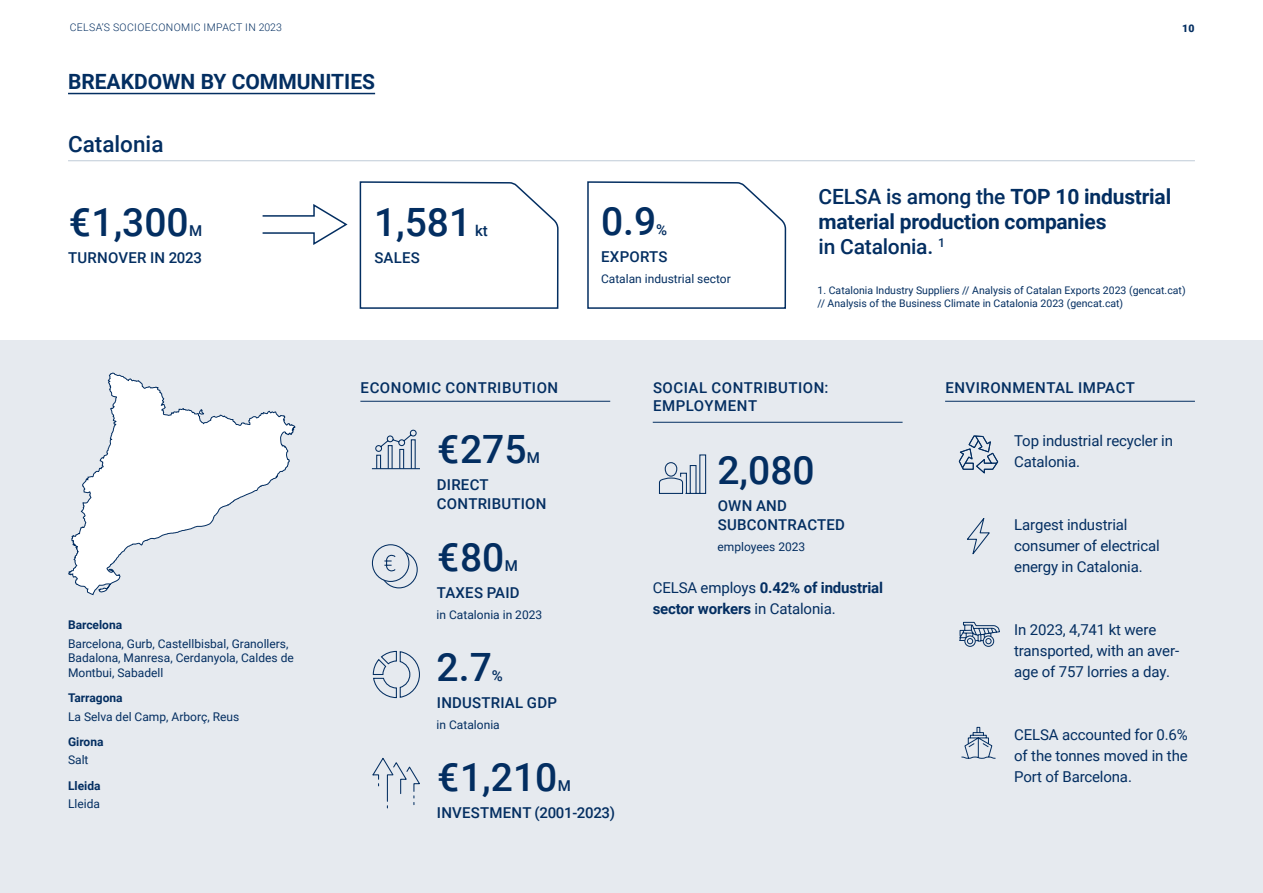
<style>
.page{position:relative;width:1263px;height:893px;background:#fff}
.page>*{position:absolute;margin:0;border:0;box-sizing:border-box;transform-origin:0 0}
.t1{font:500 39px "Roboto";color:#032e61}
.T3{font:500 22.5px "Roboto";color:#032e61}
.Paràgraf_destacat{font:700 21px/25.2px "Roboto";letter-spacing:-.01em;color:#032e61}
.T2{font:700 21px "Roboto";color:#032e61}
.text_corregut{font:15px/21px "Roboto";letter-spacing:-.01em;color:#032e61}
.T5{font:500 15px/19.5px "Roboto";letter-spacing:.015em;color:#032e61}
.T5-2{font:500 15px/18px "Roboto";letter-spacing:.035em;color:#032e61}
.text_corregut-2{font:700 15px/21px "Roboto";letter-spacing:-.01em;color:#032e61}
.text_corregut-3{font:12px/14.4px "Roboto";color:#032e61}
.t2{font:700 12px "Roboto";color:#032e61}
.Notes{font:10.5px/12.6px "Roboto";color:#032e61}
.t3{font:300 10.5px "Roboto";letter-spacing:.035em;color:#032e61}
.t4{font:900 10.5px "Roboto";color:#032e61}
.s1{font-weight:500}
.s2{font-weight:400}
</style>
<div class="page">
<div style="left:0;top:340px;width:1263px;height:553px;background:#e6eaef"></div>
<svg style="left:262px;top:204px;width:86px;height:41px"></svg>
<svg style="left:359px;top:181px;width:200px;height:128px"></svg>
<svg style="left:587px;top:181px;width:200px;height:128px"></svg>
<hr style="left:68px;top:93px;width:307px;height:1px;background:#032e61">
<svg style="left:68px;top:372px;width:228px;height:224px"></svg>
<hr style="left:360px;top:401px;width:250px;height:1px;background:#032e61">
<hr style="left:653px;top:422px;width:249px;height:1px;background:#032e61">
<hr style="left:945px;top:401px;width:250px;height:1px;background:#032e61">
<hr style="left:372px;top:468px;width:48px;height:1px;background:#032e61">
<div style="left:411px;top:439px;width:5px;height:30px;border:1px solid #032e61"></div>
<div style="left:399px;top:449px;width:5px;height:20px;border:1px solid #032e61"></div>
<div style="left:388px;top:445px;width:5px;height:24px;border:1px solid #032e61"></div>
<div style="left:376px;top:455px;width:5px;height:14px;border:1px solid #032e61"></div>
<svg style="left:375px;top:429px;width:42px;height:23px"></svg>
<svg style="left:372px;top:757px;width:48px;height:52px"></svg>
<svg style="left:372px;top:650px;width:48px;height:49px"></svg>
<div style="left:380px;top:551px;width:38px;height:37px;border:1px solid #032e61;border-radius:50%"></div>
<div style="left:372px;top:545px;width:37px;height:36px;background:#e6eaef;border-radius:50%"></div>
<div style="left:372px;top:544px;width:37px;height:38px;border:1px solid #032e61;border-radius:50%"></div>
<svg style="left:384px;top:555px;width:12px;height:17px"></svg>
<svg style="left:658px;top:454px;width:49px;height:40px"></svg>
<svg style="left:967px;top:518px;width:23px;height:37px"></svg>
<div style="left:983px;top:635px;width:11px;height:12px;border:1px solid #032e61;border-radius:50%"></div>
<div style="left:964px;top:635px;width:12px;height:12px;border:1px solid #032e61;border-radius:50%"></div>
<svg style="left:959px;top:621px;width:41px;height:23px"></svg>
<svg style="left:961px;top:726px;width:35px;height:33px"></svg>
<svg style="left:958px;top:435px;width:41px;height:39px"></svg>
<hr style="left:68px;top:160px;width:1127px;height:1px;background:#c0cbd7">
<p class="t3" style="left:70px;top:20px;width:214px">CELSA’S SOCIOECONOMIC IMPACT IN 2023</p>
<p class="t4" style="left:1182px;top:21px;width:14px">10</p>
<p class="T2" style="left:68px;top:67px;width:309px">BREAKDOWN BY COMMUNITIES</p>
<p class="T3" style="left:68px;top:128px;width:97px">Catalonia</p>
<p class="t1" style="left:69px;top:195px;width:122px">€1,300</p>
<p class="T5" style="left:189px;top:221px;width:15px">M</p>
<p class="T5" style="left:68px;top:248px;width:135px">TURNOVER IN 2023</p>
<p class="t1" style="left:374px;top:195px;width:99px">1,581</p>
<p class="T5" style="left:374px;top:248px;width:47px">SALES</p>
<p class="T5" style="left:475px;top:221px;width:14px">kt</p>
<p class="t1" style="left:601px;top:194px;width:57px">0.9</p>
<p class="T5" style="left:656px;top:219px;width:13px">%</p>
<p class="T5" style="left:601px;top:246px;width:68px">EXPORTS</p>
<p class="text_corregut-3" style="left:601px;top:271px;width:131px">Catalan industrial sector</p>
<p class="Paràgraf_destacat" style="left:819px;top:183px;width:354px"><span class="s1">CELSA is among the</span> TOP 10 industrial material production companies<br><span class="s1">in Catalonia.</span> <sup>1</sup></p>
<p class="Notes" style="left:817px;top:284px;width:370px">1. Catalonia Industry Suppliers // Analysis of Catalan Exports 2023 (gencat.cat) // Analysis of the Business Climate in Catalonia 2023 (gencat.cat)</p>
<p class="T5-2" style="left:361px;top:378px;width:199px">ECONOMIC CONTRIBUTION</p>
<p class="T5-2" style="left:653px;top:378px;width:177px">SOCIAL CONTRIBUTION:<br>EMPLOYMENT</p>
<p class="T5-2" style="left:945px;top:378px;width:191px">ENVIRONMENTAL IMPACT</p>
<p class="t2" style="left:68px;top:616px;width:56px">Barcelona</p>
<p class="text_corregut-3" style="left:68px;top:636px;width:227px">Barcelona, Gurb, Castellbisbal, Granollers,<br>Badalona, Manresa, Cerdanyola, Caldes de<br>Montbui, Sabadell</p>
<p class="t2" style="left:68px;top:689px;width:56px">Tarragona</p>
<p class="text_corregut-3" style="left:68px;top:709px;width:173px">La Selva del Camp, Arborç, Reus</p>
<p class="t2" style="left:68px;top:733px;width:37px">Girona</p>
<p class="text_corregut-3" style="left:68px;top:752px;width:22px">Salt</p>
<p class="t2" style="left:68px;top:777px;width:34px">Lleida</p>
<p class="text_corregut-3" style="left:68px;top:796px;width:33px">Lleida</p>
<p class="t1" style="left:437px;top:422px;width:91px">€275</p>
<p class="T5" style="left:527px;top:447px;width:15px">M</p>
<p class="T5" style="left:437px;top:474px;width:53px">DIRECT</p>
<p class="T5" style="left:437px;top:494px;width:111px">CONTRIBUTION</p>
<p class="t1" style="left:437px;top:530px;width:69px">€80</p>
<p class="T5" style="left:505px;top:555px;width:15px">M</p>
<p class="T5" style="left:437px;top:582px;width:84px">TAXES PAID</p>
<p class="text_corregut-3" style="left:437px;top:607px;width:107px">in Catalonia in 2023</p>
<p class="t1" style="left:437px;top:640px;width:57px">2.7</p>
<p class="T5" style="left:492px;top:665px;width:13px">%</p>
<p class="T5" style="left:437px;top:692px;width:122px">INDUSTRIAL GDP</p>
<p class="text_corregut-3" style="left:437px;top:717px;width:65px">in Catalonia</p>
<p class="t1" style="left:437px;top:750px;width:122px">€1,210</p>
<p class="T5" style="left:558px;top:775px;width:15px">M</p>
<p class="T5" style="left:437px;top:802px;width:180px">INVESTMENT (2001-2023)</p>
<p class="t1" style="left:717px;top:443px;width:99px">2,080</p>
<p class="T5" style="left:718px;top:495px;width:129px">OWN AND<br>SUBCONTRACTED</p>
<p class="text_corregut-3" style="left:717px;top:539px;width:89px">employees 2023</p>
<p class="text_corregut-2" style="left:653px;top:577px;width:232px"><span class="s2">CELSA employs</span> 0.42% of industrial sector workers <span class="s2">in Catalonia.</span></p>
<p class="text_corregut" style="left:1014px;top:430px;width:160px">Top industrial recycler in<br>Catalonia.</p>
<p class="text_corregut" style="left:1014px;top:514px;width:147px">Largest industrial consumer of electrical energy in Catalonia.</p>
<p class="text_corregut" style="left:1014px;top:619px;width:166px">In 2023, 4,741 kt were transported, with an aver&shy;age of 757 lorries a day.</p>
<p class="text_corregut" style="left:1014px;top:724px;width:175px;text-align:justify">CELSA accounted for 0.6% of the tonnes moved in the Port of Barcelona.</p>
</div>
